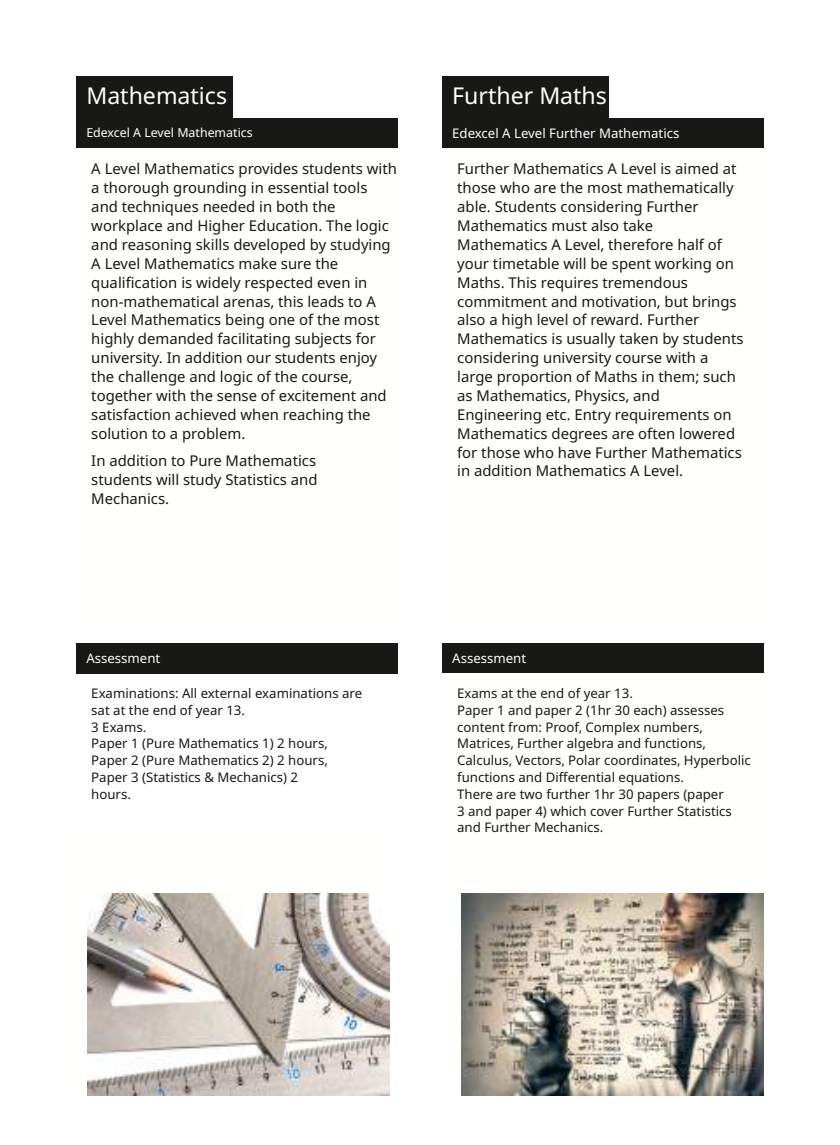
<style>
.page{position:relative;width:840px;height:1145px;background:#fff}
.page>*{position:absolute;margin:0;border:0;box-sizing:border-box;transform-origin:0 0}
.t1{font:23.1px "Noto Sans Khmer";color:#fffffe}
.t2{font:14.88px/18.9px "Noto Sans Khmer";color:#181817}
.t3{font:13.3px/16.8px "Noto Sans Khmer";color:#181817}
.t4{font:13.3px "Noto Sans Khmer";color:#fffffe}
.t5{font:12.42px "Noto Sans Khmer";color:#fffffe}
</style>
<div class="page">
<div style="left:76px;top:76px;width:157px;height:42px;background:#181817"></div>
<div style="left:442px;top:76px;width:167px;height:42px;background:#181817"></div>
<div style="left:76px;top:118px;width:322px;height:30px;background:#181817"></div>
<div style="left:442px;top:118px;width:321px;height:30px;background:#181817"></div>
<div style="left:76px;top:643px;width:322px;height:30px;background:#181817"></div>
<div style="left:442px;top:643px;width:321px;height:30px;background:#181817"></div>
<img style="left:462px;top:894px;width:301px;height:201px">
<img style="left:88px;top:894px;width:302px;height:201px">
<h1 class="t1" style="left:86px;top:82px;width:142px">Mathematics</h1>
<h1 class="t1" style="left:452px;top:82px;width:156px">Further Maths</h1>
<p class="t5" style="left:86px;top:126px;width:168px">Edexcel A Level Mathematics</p>
<p class="t4" style="left:452px;top:126px;width:229px">Edexcel A Level Further Mathematics</p>
<p class="t2" style="left:91px;top:160px;width:307px">A Level Mathematics provides students with a thorough grounding in essential tools and techniques needed in both the workplace and Higher Education. The logic and reasoning skills developed by studying A Level Mathematics make sure the qualification is widely respected even in non-mathematical arenas, this leads to A Level Mathematics being one of the most highly demanded facilitating subjects for university. In addition our students enjoy the challenge and logic of the course, together with the sense of excitement and satisfaction achieved when reaching the solution to a problem.</p>
<p class="t2" style="left:91px;top:452px;width:228px;text-align:justify">In addition to Pure Mathematics students will study Statistics and Mechanics.</p>
<p class="t2" style="left:457px;top:160px;width:288px">Further Mathematics A Level is aimed at those who are the most mathematically able. Students considering Further Mathematics must also take Mathematics A Level, therefore half of your timetable will be spent working on Maths. This requires tremendous commitment and motivation, but brings also a high level of reward. Further Mathematics is usually taken by students considering university course with a large proportion of Maths in them; such as Mathematics, Physics, and Engineering etc. Entry requirements on Mathematics degrees are often lowered for those who have Further Mathematics in addition Mathematics A Level.</p>
<p class="t4" style="left:86px;top:650px;width:75px">Assessment</p>
<p class="t4" style="left:452px;top:650px;width:75px">Assessment</p>
<p class="t3" style="left:91px;top:685px;width:272px">Examinations: All external examinations are sat at the end of year 13.<br>3 Exams.<br>Paper 1 (Pure Mathematics 1) 2 hours,<br>Paper 2 (Pure Mathematics 2) 2 hours,<br>Paper 3 (Statistics &amp; Mechanics) 2<br>hours.</p>
<p class="t3" style="left:457px;top:685px;width:295px">Exams at the end of year 13.<br>Paper 1 and paper 2 (1hr 30 each) assesses content from: Proof, Complex numbers, Matrices, Further algebra and functions, Calculus, Vectors, Polar coordinates, Hyperbolic functions and Differential equations.<br>There are two further 1hr 30 papers (paper<br>3 and paper 4) which cover Further Statistics and Further Mechanics.</p>
</div>
